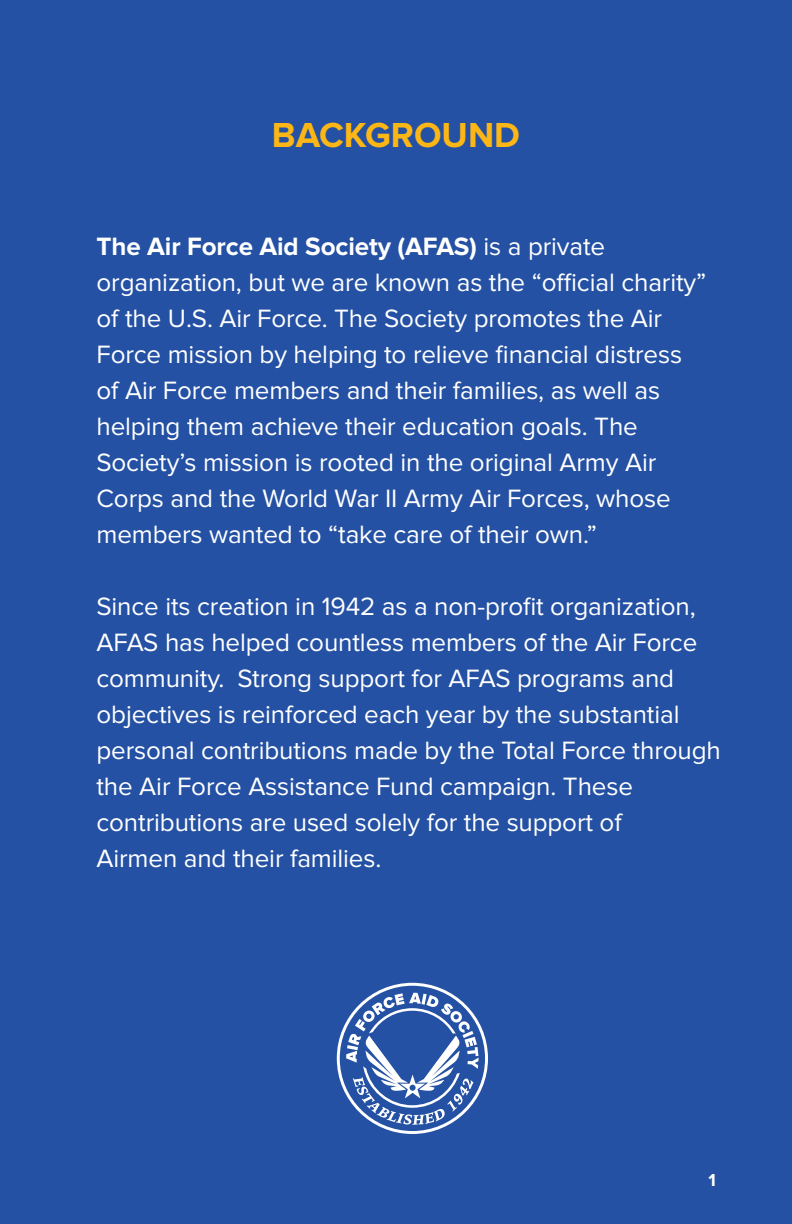
<style>
.page{position:relative;width:792px;height:1224px;background:#2451a3}
.page>*{position:absolute;margin:0;border:0;box-sizing:border-box;transform-origin:0 0}
.t1{font:700 36px "Proxima Nova";color:#fcb615}
.t2{font:26px/36px "Proxima Nova";letter-spacing:-.005em;color:#fff}
.t3{font:700 18px "Proxima Nova";color:#fff}
.s1{font-weight:700}
</style>
<div class="page">
<svg style="left:337px;top:983px;width:151px;height:151px"></svg>
<h1 class="t1" style="left:272px;top:118px;width:250px">BACKGROUND</h1>
<p class="t2" style="left:96px;top:230px;width:611px"><span class="s1">The Air Force Aid Society (AFAS)</span> is a private organization, but we are known as the “official charity” of the U.S. Air Force. The Society promotes the Air Force mission by helping to relieve financial distress of Air Force members and their families, as well as helping them achieve their education goals. The Society’s mission is rooted in the original Army Air Corps and the World War II Army Air Forces, whose members wanted to “take care of their own.”</p>
<p class="t2" style="left:96px;top:590px;width:626px">Since its creation in 1942 as a non-profit organization, AFAS has helped countless members of the Air Force community. Strong support for AFAS programs and objectives is reinforced each year by the substantial personal contributions made by the Total Force through the Air Force Assistance Fund campaign. These contributions are used solely for the support of<br>Airmen and their families.</p>
<p class="t3" style="left:708px;top:1172px;width:9px">1</p>
</div>
